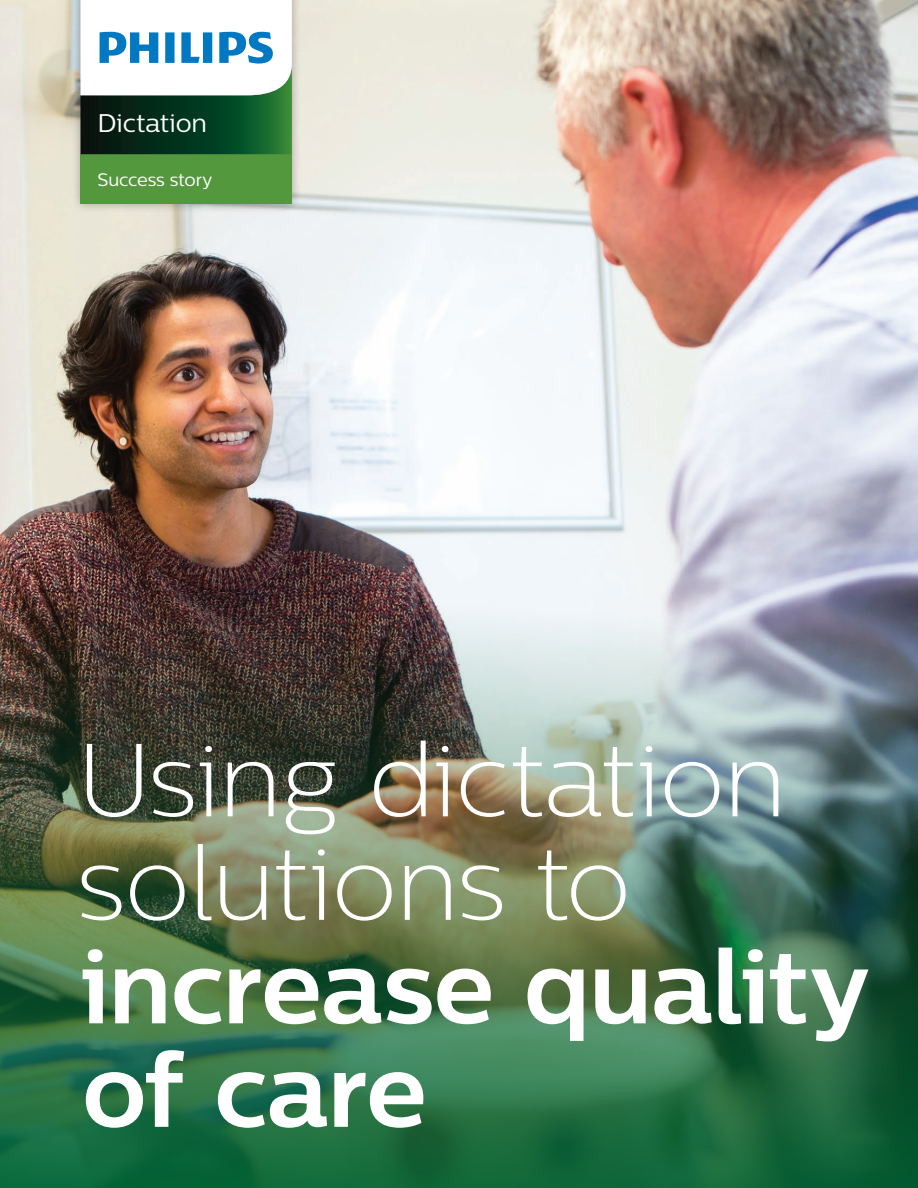
<style>
.page{position:relative;width:918px;height:1188px;background:#fff}
.page>*{position:absolute;margin:0;border:0;box-sizing:border-box;transform-origin:0 0}
.t1{font:103.5px/103.5px "Centrale Sans X Light";letter-spacing:-.015em;color:#fff}
.t2{font:700 103.5px/103.5px "Centrale Sans";letter-spacing:-.01em;color:#fff}
.t3{font:25.5px "Centrale Sans";color:#fff}
.t4{font:18px "Centrale Sans";letter-spacing:-.005em;color:#fff}
</style>
<div class="page">
<img style="left:1px;top:0;width:917px;height:1188px">
<div style="left:71px;top:0;width:231px;height:214px;background:#231f20;opacity:.35"></div>
<div style="left:80px;top:154px;width:212px;height:50px;background:#54983e"></div>
<svg style="left:80px;top:0;width:212px;height:154px"></svg>
<p class="t3" style="left:97px;top:108px;width:111px">Dictation</p>
<p class="t4" style="left:97px;top:169px;width:117px">Success story</p>
<p class="t1" style="left:77px;top:727px;width:712px">Using dictation solutions to</p>
<p class="t2" style="left:80px;top:933px;width:792px">increase quality of care</p>
</div>
